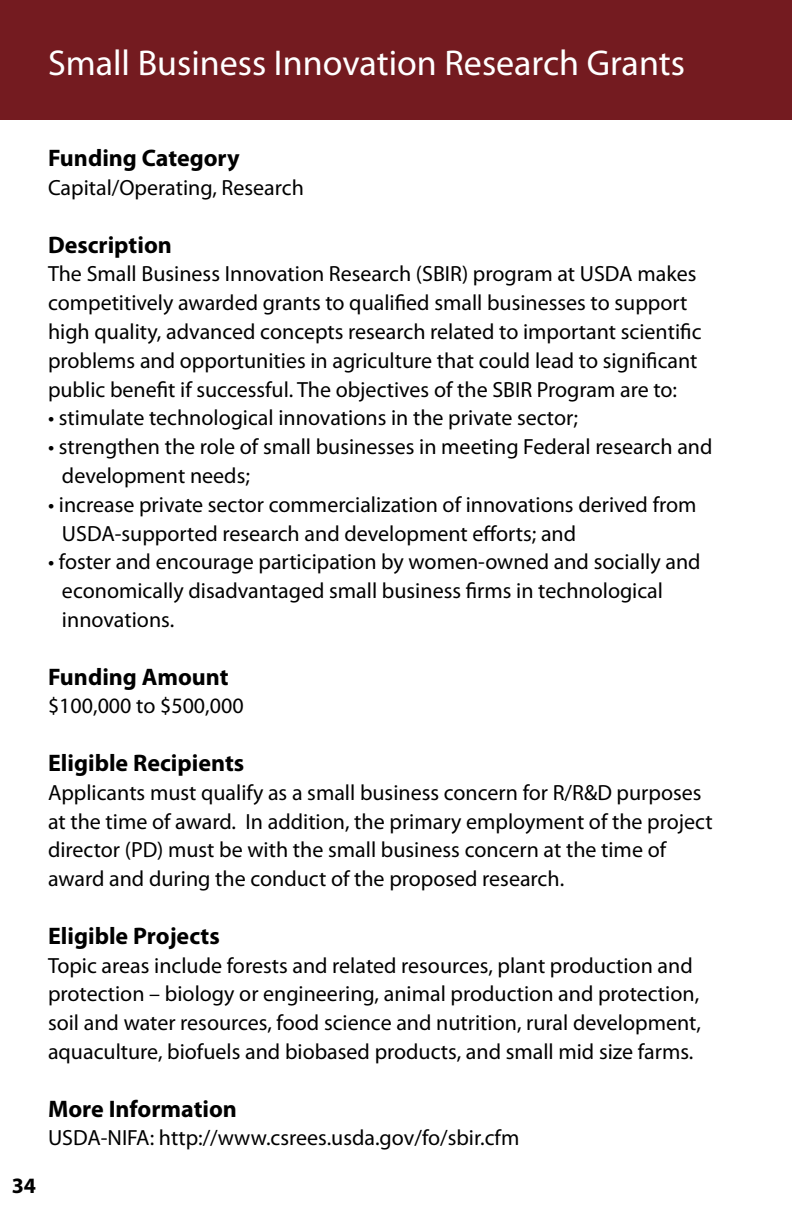
<style>
.page{position:relative;width:792px;height:1224px;background:#fff}
.page>*{position:absolute;margin:0;border:0;box-sizing:border-box;transform-origin:0 0}
.t1{font:36px "Myriad Pro";color:#fff}
.t2{font:700 24px "Myriad Pro";color:#000}
.t3{font:22px/28.8px "Myriad Pro";color:#000}
.t4{font:700 22px "Myriad Pro";color:#000}
</style>
<div class="page">
<div style="left:0;top:0;width:792px;height:120px;background:#741b20"></div>
<h1 class="t1" style="left:48px;top:41px;width:639px">Small Business Innovation Research Grants</h1>
<p class="t2" style="left:48px;top:142px;width:193px">Funding Category</p>
<p class="t3" style="left:48px;top:173px;width:257px">Capital/Operating, Research</p>
<p class="t2" style="left:48px;top:229px;width:125px">Description</p>
<p class="t3" style="left:48px;top:259px;width:655px">The Small Business Innovation Research (SBIR) program at USDA makes competitively awarded grants to qualified small businesses to support high quality, advanced concepts research related to important scientific problems and opportunities in agriculture that could lead to significant public benefit if successful. The objectives of the SBIR Program are to:</p>
<p class="t3" style="left:48px;top:403px;width:532px">• stimulate technological innovations in the private sector;</p>
<p class="t3" style="left:62px;top:432px;width:652px;text-indent:-14px">• strengthen the role of small businesses in meeting Federal research and development needs;</p>
<p class="t3" style="left:62px;top:490px;width:636px;text-indent:-14px">• increase private sector commercialization of innovations derived from<br>USDA-supported research and development efforts; and</p>
<p class="t3" style="left:62px;top:547px;width:640px;text-indent:-14px">• foster and encourage participation by women-owned and socially and economically disadvantaged small business firms in technological innovations.</p>
<p class="t4" style="left:12px;top:1171px;width:26px">34</p>
<p class="t2" style="left:48px;top:661px;width:182px">Funding Amount</p>
<p class="t3" style="left:48px;top:691px;width:197px">$100,000 to $500,000</p>
<p class="t2" style="left:48px;top:747px;width:198px">Eligible Recipients</p>
<p class="t3" style="left:48px;top:778px;width:666px">Applicants must qualify as a small business concern for R/R&amp;D purposes at the time of award. In addition, the primary employment of the project director (PD) must be with the small business concern at the time of award and during the conduct of the proposed research.</p>
<p class="t2" style="left:48px;top:920px;width:173px">Eligible Projects</p>
<p class="t3" style="left:48px;top:950px;width:654px">Topic areas include forests and related resources, plant production and protection – biology or engineering, animal production and protection, soil and water resources, food science and nutrition, rural development, aquaculture, biofuels and biobased products, and small mid size farms.</p>
<p class="t2" style="left:48px;top:1093px;width:190px">More Information</p>
<p class="t3" style="left:48px;top:1123px;width:473px">USDA-NIFA: http://www.csrees.usda.gov/fo/sbir.cfm</p>
</div>
